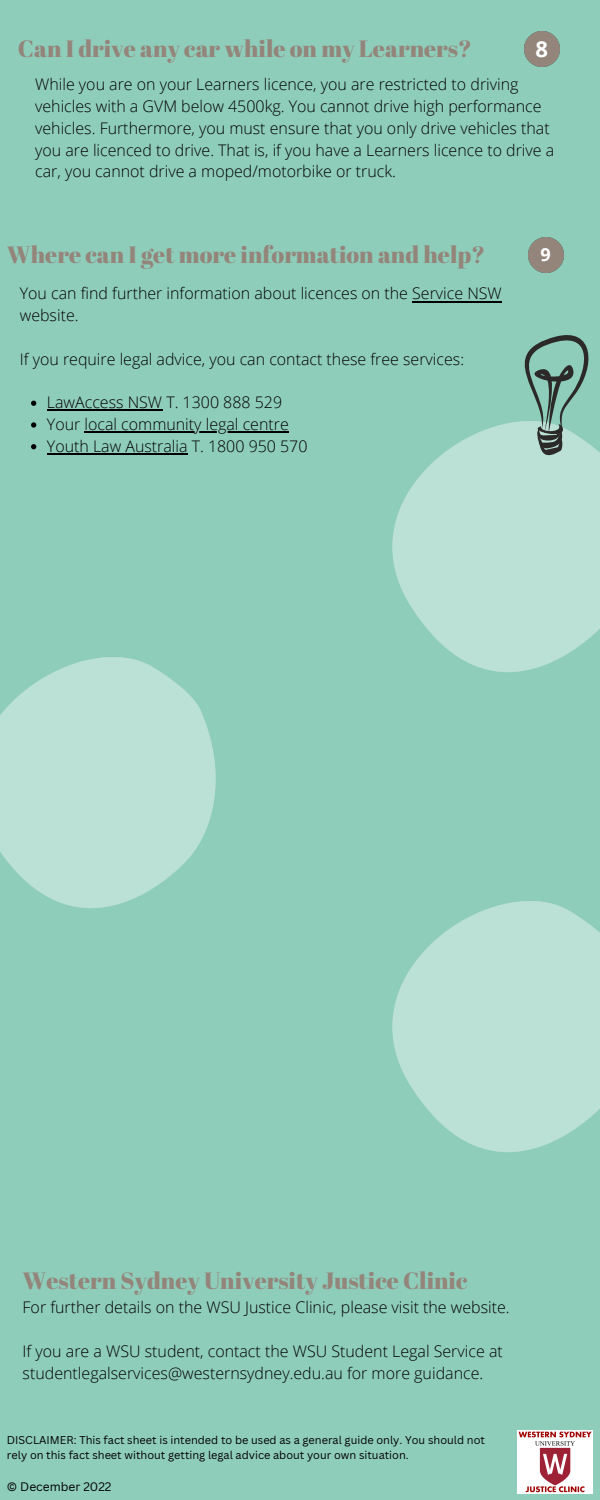
<style>
.page{position:relative;width:600px;height:1500px;background:#8fcdbb}
.page>*{position:absolute;margin:0;border:0;box-sizing:border-box;transform-origin:0 0}
.t1{font:23.5px "Abril Fatface";color:#94857b}
.t2{font:700 22px "Open Sans";color:#fff}
.t3{font:700 18px "Open Sans";color:#fff}
.t4{font:300 16px/21.8px "Open Sans";color:#000}
.t5{font:12px "Canva Sans";color:#000}
.t6{font:11px/15px "Canva Sans";color:#000}
</style>
<div class="page">
<img style="left:392px;top:427px;width:208px;height:245px">
<img style="left:0;top:657px;width:216px;height:251px">
<img style="left:392px;top:901px;width:208px;height:251px">
<svg style="left:31px;top:401px;width:5px;height:5px"></svg>
<hr style="left:47px;top:410px;width:115px;height:1px;background:#000">
<svg style="left:31px;top:422px;width:5px;height:6px"></svg>
<hr style="left:85px;top:431px;width:204px;height:2px;background:#000">
<svg style="left:31px;top:444px;width:5px;height:5px"></svg>
<hr style="left:47px;top:453px;width:141px;height:2px;background:#000">
<hr style="left:412px;top:301px;width:90px;height:1px;background:#000">
<img style="left:528px;top:237px;width:35px;height:36px">
<img style="left:517px;top:1430px;width:75px;height:64px">
<img style="left:524px;top:31px;width:35px;height:36px">
<svg style="left:493px;top:335px;width:103px;height:125px"></svg>
<h1 class="t1" style="left:18px;top:32px;width:455px">Can I drive any car while on my Learners?</h1>
<h2 class="t2" style="left:535px;top:34px;width:14px">8</h2>
<p class="t4" style="left:35px;top:73px;width:521px">While you are on your Learners licence, you are restricted to driving vehicles with a GVM below 4500kg. You cannot drive high performance vehicles. Furthermore, you must ensure that you only drive vehicles that you are licenced to drive. That is, if you have a Learners licence to drive a car, you cannot drive a moped/motorbike or truck.</p>
<h1 class="t1" style="left:7px;top:238px;width:480px">Where can I get more information and help?</h1>
<p class="t3" style="left:541px;top:242px;width:12px">9</p>
<p class="t4" style="left:20px;top:282px;width:484px">You can find further information about licences on the Service NSW website.</p>
<p class="t4" style="left:20px;top:348px;width:446px">If you require legal advice, you can contact these free services:</p>
<p class="t4" style="left:47px;top:391px;width:262px">LawAccess NSW T. 1300 888 529<br>Your local community legal centre<br>Youth Law Australia T. 1800 950 570</p>
<h1 class="t1" style="left:23px;top:1264px;width:446px">Western Sydney University Justice Clinic</h1>
<p class="t4" style="left:23px;top:1296px;width:489px">For further details on the WSU Justice Clinic, please visit the website.</p>
<p class="t4" style="left:23px;top:1340px;width:482px">If you are a WSU student, contact the WSU Student Legal Service at studentlegalservices@westernsydney.edu.au for more guidance.</p>
<p class="t6" style="left:7px;top:1433px;width:480px">DISCLAIMER: This fact sheet is intended to be used as a general guide only. You should not rely on this fact sheet without getting legal advice about your own situation.</p>
<p class="t5" style="left:7px;top:1479px;width:106px">© December 2022</p>
</div>
